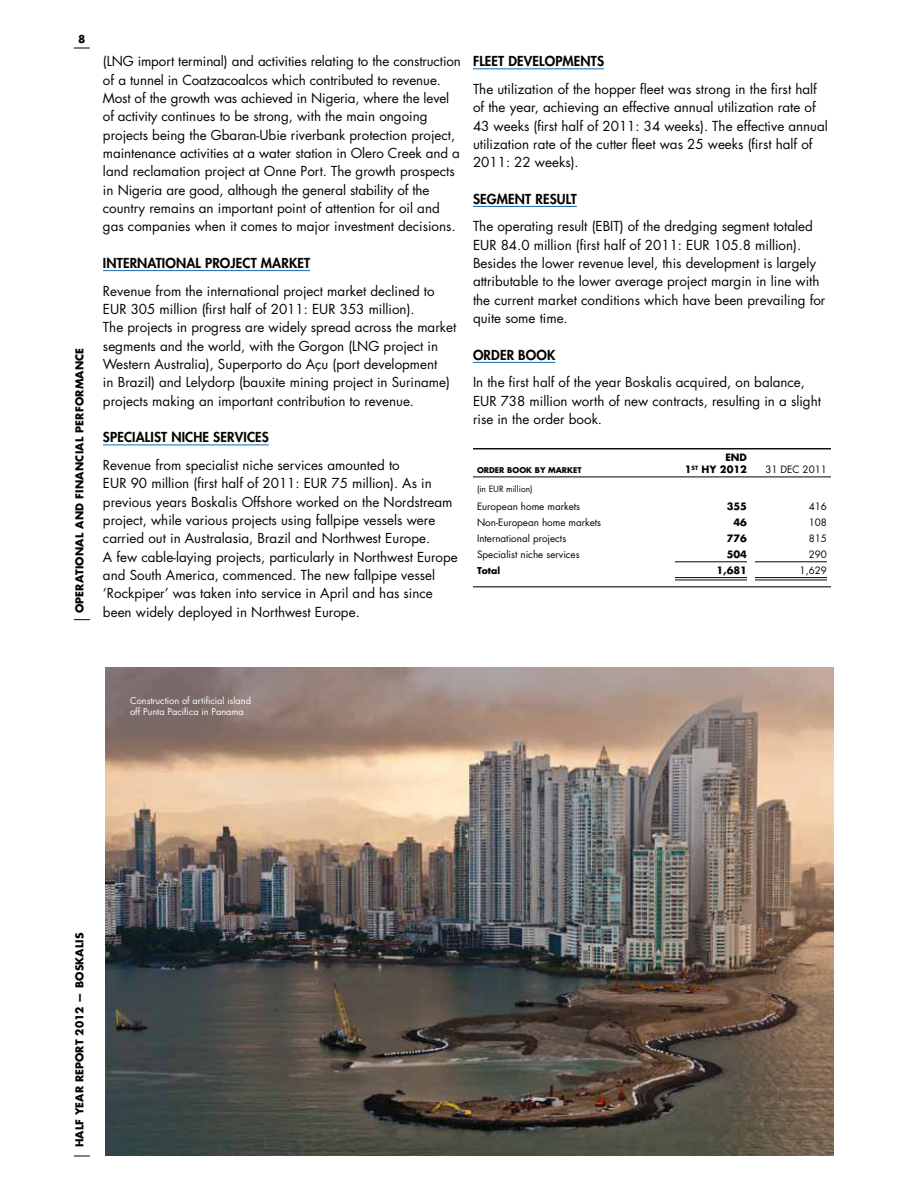
<style>
.page{position:relative;width:918px;height:1188px;background:#fff}
.page>*{position:absolute;margin:0;border:0;box-sizing:border-box;transform-origin:0 0}
.t1{font:13.35px/18.3px "Futura Std";color:#040503}
.t2{font:800 13.35px "Futura Std";letter-spacing:.01em;color:#040503}
.t3{font:700 10.65px "Futura Std";letter-spacing:.015em;color:#040503}
.t4{font:9.9px "Futura Std";color:#040503}
.t5{font:700 9.9px/12px "Futura Std";color:#040503;text-align:right}
.t6{font:9.15px/11.2px "Futura Std";color:#fff}
.t7{font:700 9.15px "Futura Std";color:#040503}
.t8{font:8.4px "Futura Std";color:#040503}
.t9{font:700 7.8px "Futura Std";color:#040503}
</style>
<div class="page">
<svg style="left:74px;top:48px;width:16px;height:1px"></svg>
<svg style="left:74px;top:1156px;width:16px;height:1px"></svg>
<svg style="left:74px;top:619px;width:16px;height:1px"></svg>
<hr style="left:103px;top:270px;width:207px;height:1px;background:#126ab0">
<hr style="left:103px;top:444px;width:166px;height:1px;background:#126ab0">
<hr style="left:473px;top:68px;width:131px;height:1px;background:#126ab0">
<hr style="left:473px;top:206px;width:104px;height:1px;background:#126ab0">
<hr style="left:473px;top:362px;width:82px;height:1px;background:#126ab0">
<svg style="left:675px;top:562px;width:72px;height:1px"></svg>
<hr style="left:473px;top:448px;width:358px;height:1px;background:#040503">
<hr style="left:473px;top:477px;width:358px;height:1px;background:#040503">
<hr style="left:473px;top:586px;width:358px;height:1px;background:#040503">
<hr style="left:675px;top:561px;width:72px;height:1px;background:#040503">
<hr style="left:675px;top:577px;width:72px;height:1px;background:#040503">
<hr style="left:675px;top:580px;width:72px;height:1px;background:#040503">
<hr style="left:755px;top:561px;width:72px;height:1px;background:#040503">
<hr style="left:755px;top:577px;width:72px;height:1px;background:#040503">
<hr style="left:755px;top:580px;width:72px;height:1px;background:#040503">
<img style="left:105px;top:667px;width:728px;height:489px">
<p class="t3" style="left:78px;top:35px;width:9px">8</p>
<p class="t3" style="left:75px;top:613px;width:267px;rotate:-90deg">OPERATIONAL AND FINANCIAL PERFORMANCE</p>
<p class="t1" style="left:103px;top:53px;width:360px">(LNG import terminal) and activities relating to the construction of a tunnel in Coatzacoalcos which contributed to revenue.<br>Most of the growth was achieved in Nigeria, where the level of activity continues to be strong, with the main ongoing projects being the Gbaran-Ubie riverbank protection project, maintenance activities at a water station in Olero Creek and a land reclamation project at Onne Port. The growth prospects in Nigeria are good, although the general stability of the country remains an important point of attention for oil and gas companies when it comes to major investment decisions.</p>
<p class="t2" style="left:103px;top:256px;width:209px">INTERNATIONAL PROJECT MARKET</p>
<p class="t1" style="left:103px;top:283px;width:355px">Revenue from the international project market declined to EUR 305 million (first half of 2011: EUR 353 million).<br>The projects in progress are widely spread across the market segments and the world, with the Gorgon (LNG project in Western Australia), Superporto do Açu (port development<br>in Brazil) and Lelydorp (bauxite mining project in Suriname) projects making an important contribution to revenue.</p>
<p class="t2" style="left:103px;top:430px;width:167px">SPECIALIST NICHE SERVICES</p>
<p class="t1" style="left:103px;top:457px;width:356px">Revenue from specialist niche services amounted to<br>EUR 90 million (first half of 2011: EUR 75 million). As in previous years Boskalis Offshore worked on the Nordstream project, while various projects using fallpipe vessels were carried out in Australasia, Brazil and Northwest Europe.<br>A few cable-laying projects, particularly in Northwest Europe and South America, commenced. The new fallpipe vessel ‘Rockpiper’ was taken into service in April and has since been widely deployed in Northwest Europe.</p>
<p class="t2" style="left:473px;top:54px;width:133px">FLEET DEVELOPMENTS</p>
<p class="t1" style="left:473px;top:81px;width:356px">The utilization of the hopper fleet was strong in the first half of the year, achieving an effective annual utilization rate of 43 weeks (first half of 2011: 34 weeks). The effective annual utilization rate of the cutter fleet was 25 weeks (first half of 2011: 22 weeks).</p>
<p class="t2" style="left:473px;top:191px;width:106px">SEGMENT RESULT</p>
<p class="t1" style="left:473px;top:218px;width:354px">The operating result (EBIT) of the dredging segment totaled EUR 84.0 million (first half of 2011: EUR 105.8 million).<br>Besides the lower revenue level, this development is largely attributable to the lower average project margin in line with the current market conditions which have been prevailing for quite some time.</p>
<p class="t2" style="left:473px;top:347px;width:84px">ORDER BOOK</p>
<p class="t1" style="left:473px;top:374px;width:349px">In the first half of the year Boskalis acquired, on balance,<br>EUR 738 million worth of new contracts, resulting in a slight rise in the order book.</p>
<p class="t9" style="left:477px;top:466px;width:106px">ORDER BOOK BY MARKET</p>
<p class="t5" style="left:685px;top:452px;width:64px">END<br>1<sup>ST</sup> HY 2012</p>
<p class="t4" style="left:765px;top:465px;width:63px">31 DEC 2011</p>
<p class="t8" style="left:477px;top:485px;width:57px">(in EUR million)</p>
<p class="t4" style="left:477px;top:501px;width:105px">European home markets</p>
<p class="t5" style="left:727px;top:501px;width:22px">355</p>
<p class="t4" style="left:809px;top:501px;width:20px">416</p>
<p class="t4" style="left:477px;top:518px;width:126px">Non-European home markets</p>
<p class="t5" style="left:733px;top:517px;width:15px">46</p>
<p class="t4" style="left:809px;top:518px;width:20px">108</p>
<p class="t4" style="left:477px;top:534px;width:91px">International projects</p>
<p class="t5" style="left:727px;top:533px;width:22px">776</p>
<p class="t4" style="left:809px;top:534px;width:20px">815</p>
<p class="t4" style="left:477px;top:550px;width:104px">Specialist niche services</p>
<p class="t5" style="left:727px;top:549px;width:22px">504</p>
<p class="t4" style="left:809px;top:550px;width:20px">290</p>
<p class="t7" style="left:477px;top:567px;width:25px">Total</p>
<p class="t5" style="left:717px;top:565px;width:32px">1,681</p>
<p class="t4" style="left:800px;top:566px;width:29px">1,629</p>
<p class="t6" style="left:130px;top:696px;width:122px">Construction of artificial island off Punta Pacifica in Panama</p>
<p class="t3" style="left:75px;top:1147px;width:216px;rotate:-90deg">HALF YEAR REPORT 2012 — BOSKALIS</p>
</div>
